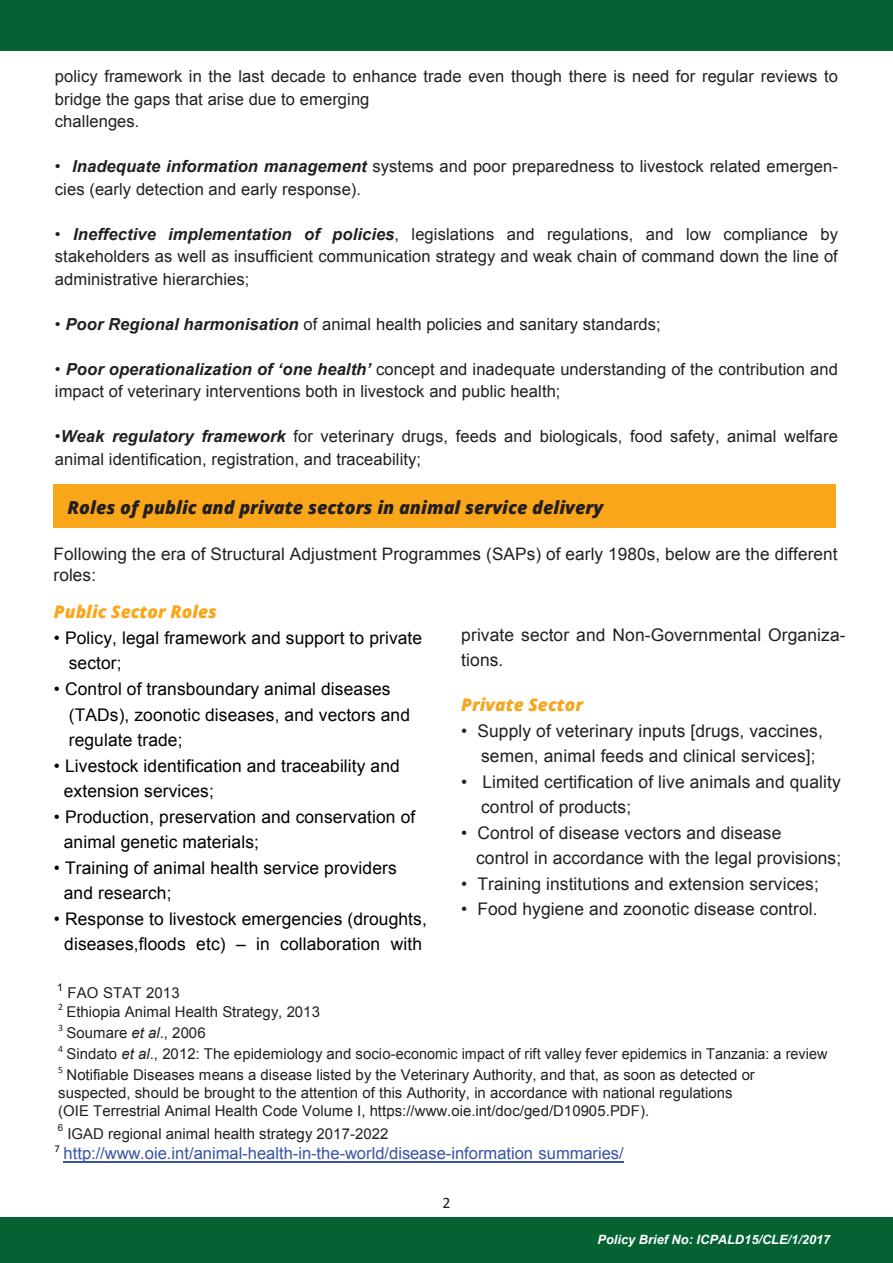
<style>
.page{position:relative;width:893px;height:1263px;background:#fff}
.page>*{position:absolute;margin:0;border:0;box-sizing:border-box;transform-origin:0 0}
.t1{font:italic 800 18px "Open Sans";color:#231f20}
.t2{font:17.4px/25.5px "Arial";letter-spacing:.005em;color:#000}
.t3{font:17.4px/25.5px "Arial";letter-spacing:.005em;color:#231f20}
.t4{font:italic 800 17.4px "Open Sans";color:#faa61a}
.t5{font:italic 800 17.4px "Open Sans";color:#f5a61d}
.t6{font:17.25px/20.7px "Arial";letter-spacing:.005em;color:#231f20}
.t7{font:16.5px/22.5px "Arial";letter-spacing:.005em;color:#231f20}
.t8{font:16.5px "Arial";color:#3a53a4}
.t9{font:16.05px "Calibri";color:#231f20}
.t10{font:15px/17.5px "Arial";color:#231f20}
.t11{font:italic 700 12.75px "Arial";color:#fff}
.t12{font:10.5px "Calibri";color:#010101}
.t13{font:10.5px "Arial";color:#010101}
.t14{font:9.75px "Calibri";color:#231f20}
.t15{font:9.75px "Arial";color:#231f20}
.s1{font-weight:700;font-style:italic}
.s2{font-style:italic}
</style>
<div class="page">
<div style="left:54px;top:484px;width:782px;height:43px;background:#faa61a"></div>
<div style="left:0;top:0;width:893px;height:51px;background:#056333"></div>
<div style="left:0;top:1217px;width:893px;height:46px;background:#056333"></div>
<hr style="left:64px;top:1161px;width:560px;height:1px;background:#3a53a4">
<p class="t7" style="left:55px;top:65px;width:784px">policy framework in the last decade to enhance trade even though there is need for regular reviews to bridge the gaps that arise due to emerging<br>challenges.</p>
<p class="t7" style="left:55px;top:155px;width:784px">• <span class="s1">Inadequate information management</span> systems and poor preparedness to livestock related emergen&shy;cies (early detection and early response).</p>
<p class="t7" style="left:55px;top:223px;width:784px;text-align:justify">• <span class="s1">Ineffective implementation of policies</span>, legislations and regulations, and low compliance by stakeholders as well as insufficient communication strategy and weak chain of command down the line of administrative hierarchies;</p>
<p class="t7" style="left:55px;top:313px;width:607px">• <span class="s1">Poor Regional harmonisation</span> of animal health policies and sanitary standards;</p>
<p class="t7" style="left:55px;top:358px;width:784px">• <span class="s1">Poor operationalization of ‘one health’</span> concept and inadequate understanding of the contribution and impact of veterinary interventions both in livestock and public health;</p>
<p class="t7" style="left:55px;top:425px;width:784px">•<span class="s1">Weak regulatory framework</span> for veterinary drugs, feeds and biologicals, food safety, animal welfare animal identification, registration, and traceability;</p>
<p class="t1" style="left:68px;top:494px;width:537px">Roles of public and private sectors in animal service delivery</p>
<p class="t6" style="left:54px;top:544px;width:785px">Following the era of Structural Adjustment Programmes (SAPs) of early 1980s, below are the different roles:</p>
<p class="t4" style="left:54px;top:599px;width:165px">Public Sector Roles</p>
<p class="t2" style="left:69px;top:625px;width:355px;text-indent:-15px">• Policy, legal framework and support to private sector;</p>
<p class="t2" style="left:69px;top:676px;width:343px;text-indent:-15px">• Control of transboundary animal diseases (TADs), zoonotic diseases, and vectors and regulate trade;</p>
<p class="t2" style="left:64px;top:753px;width:338px;text-indent:-10px">• Livestock identification and traceability and extension services;</p>
<p class="t2" style="left:64px;top:804px;width:353px;text-indent:-10px">• Production, preservation and conservation of animal genetic materials;</p>
<p class="t2" style="left:64px;top:855px;width:334px;text-indent:-10px">• Training of animal health service providers and research;</p>
<p class="t2" style="left:54px;top:906px;width:374px;text-align:center">• Response to livestock emergencies (droughts, diseases,floods etc) – in collaboration with</p>
<p class="t3" style="left:461px;top:622px;width:386px">private sector and Non-Governmental Organiza&shy;tions.</p>
<p class="t5" style="left:461px;top:692px;width:123px">Private Sector</p>
<p class="t3" style="left:481px;top:718px;width:343px;text-indent:-20px">• Supply of veterinary inputs [drugs, vaccines, semen, animal feeds and clinical services];</p>
<p class="t3" style="left:481px;top:769px;width:361px;text-indent:-20px">• Limited certification of live animals and quality control of products;</p>
<p class="t3" style="left:476px;top:820px;width:367px;text-indent:-15px">• Control of disease vectors and disease<br>control in accordance with the legal provisions;</p>
<p class="t3" style="left:461px;top:871px;width:359px">• Training institutions and extension services;</p>
<p class="t3" style="left:461px;top:897px;width:358px">• Food hygiene and zoonotic disease control.</p>
<p class="t13" style="left:57px;top:980px;width:7px">1</p>
<p class="t10" style="left:68px;top:984px;width:114px">FAO STAT 2013</p>
<p class="t14" style="left:58px;top:1000px;width:6px">2</p>
<p class="t10" style="left:67px;top:1003px;width:255px">Ethiopia Animal Health Strategy, 2013</p>
<p class="t14" style="left:58px;top:1021px;width:6px">3</p>
<p class="t10" style="left:67px;top:1024px;width:141px">Soumare <span class="s2">et al</span>., 2006</p>
<p class="t14" style="left:58px;top:1042px;width:6px">4</p>
<p class="t10" style="left:67px;top:1045px;width:762px">Sindato <span class="s2">et al</span>., 2012: The epidemiology and socio-economic impact of rift valley fever epidemics in Tanzania: a review</p>
<p class="t14" style="left:58px;top:1063px;width:6px">5</p>
<p class="t10" style="left:58px;top:1066px;width:698px;text-indent:8px">Notifiable Diseases means a disease listed by the Veterinary Authority, and that, as soon as detected or suspected, should be brought to the attention of this Authority, in accordance with national regulations (OIE Terrestrial Animal Health Code Volume I, https://www.oie.int/doc/ged/D10905.PDF).</p>
<p class="t15" style="left:58px;top:1121px;width:7px">6</p>
<p class="t10" style="left:67px;top:1125px;width:322px">IGAD regional animal health strategy 2017-2022</p>
<p class="t12" style="left:55px;top:1142px;width:7px">7</p>
<p class="t8" style="left:64px;top:1143px;width:562px">http://www.oie.int/animal-health-in-the-world/disease-information summaries/</p>
<p class="t9" style="left:442px;top:1192px;width:10px">2</p>
<p class="t11" style="left:598px;top:1231px;width:234px">Policy Brief No: ICPALD15/CLE/1/2017</p>
</div>
